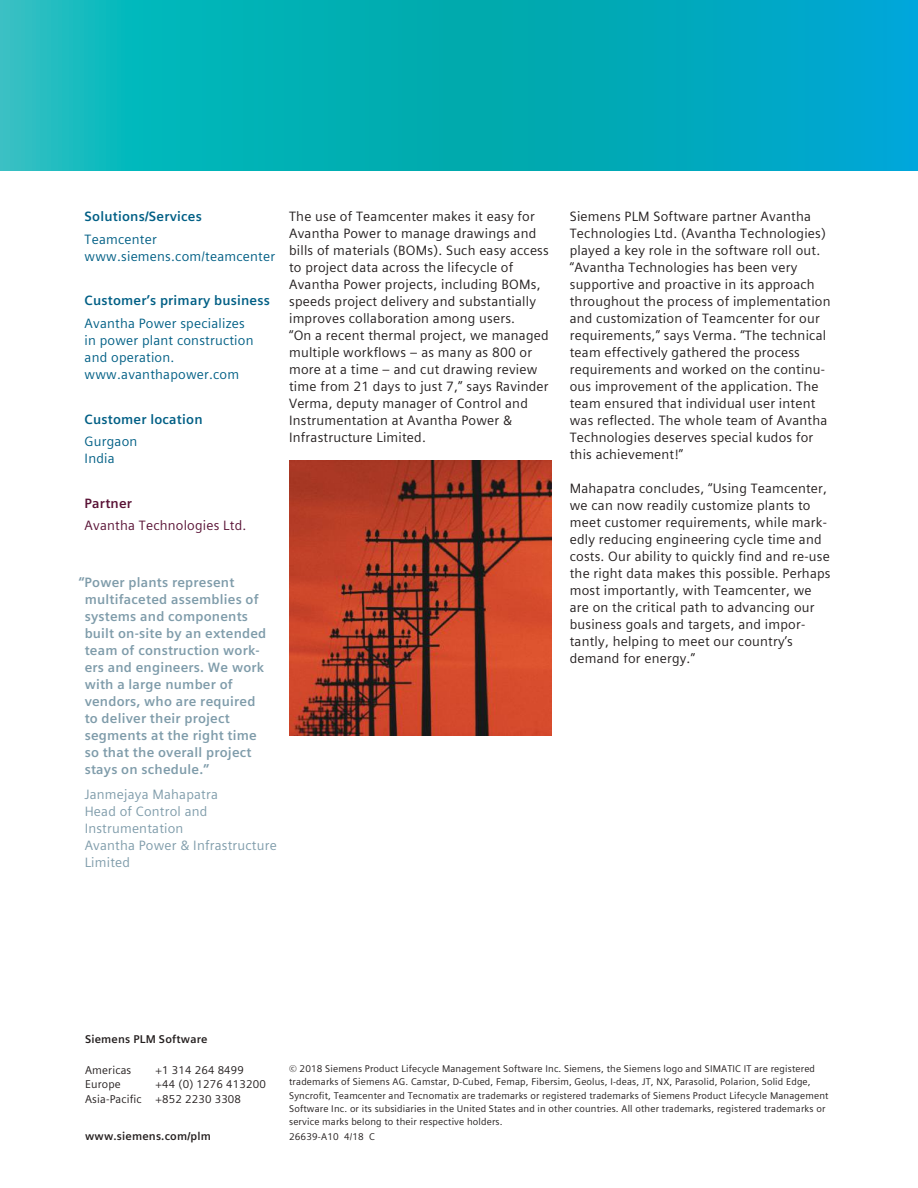
<style>
.page{position:relative;width:918px;height:1188px;background:#fff}
.page>*{position:absolute;margin:0;border:0;box-sizing:border-box;transform-origin:0 0}
.t1{font:13.5px/17px "Siemens Sans Global";letter-spacing:.015em;color:#241f1f}
.t2{font:700 13.5px/17px "Siemens Sans Global";letter-spacing:.015em;color:#7f9caa}
.t3{font:13.5px/17px "Siemens Sans Global";letter-spacing:.015em;color:#005f85}
.t4{font:13.5px/17px "Siemens Sans Global";letter-spacing:.015em;color:#7f9caa}
.t5{font:700 13.5px "Siemens Sans Global";letter-spacing:.015em;color:#005f85}
.t6{font:13.5px "Siemens Sans Global";letter-spacing:.015em;color:#591235}
.t7{font:700 13.5px "Siemens Sans Global";letter-spacing:.015em;color:#591235}
.t8{font:11.25px/14.9px "Siemens Sans Global";letter-spacing:.015em;color:#241f1f}
.t9{font:700 11.25px "Siemens Sans Global";letter-spacing:.015em;color:#241f1f}
.t10{font:9.75px/13px "Siemens Sans Global";letter-spacing:.015em;color:#241f1f}
</style>
<div class="page">
<svg style="left:0;top:0;width:918px;height:170px"></svg>
<img style="left:289px;top:461px;width:262px;height:274px">
<p class="t5" style="left:85px;top:206px;width:119px">Solutions/Services</p>
<p class="t3" style="left:85px;top:230px;width:192px">Teamcenter www.siemens.com/teamcenter</p>
<p class="t5" style="left:85px;top:290px;width:187px">Customer’s primary business</p>
<p class="t3" style="left:85px;top:315px;width:170px">Avantha Power specializes in power plant construction and operation. www.avanthapower.com</p>
<p class="t5" style="left:85px;top:409px;width:119px">Customer location</p>
<p class="t3" style="left:85px;top:433px;width:54px">Gurgaon<br>India</p>
<p class="t7" style="left:85px;top:493px;width:49px">Partner</p>
<p class="t6" style="left:85px;top:515px;width:163px">Avantha Technologies Ltd.</p>
<p class="t1" style="left:289px;top:208px;width:261px">The use of Teamcenter makes it easy for Avantha Power to manage drawings and bills of materials (BOMs). Such easy access to project data across the lifecycle of Avantha Power projects, including BOMs, speeds project delivery and substantially improves collaboration among users.<br>“On a recent thermal project, we managed multiple workflows – as many as 800 or more at a time – and cut drawing review time from 21 days to just 7,” says Ravinder Verma, deputy manager of Control and Instrumentation at Avantha Power &amp; Infrastructure Limited.</p>
<p class="t2" style="left:85px;top:574px;width:183px;text-indent:-6px">“Power plants represent multifaceted assemblies of systems and components built on-site by an extended team of construction work&shy;ers and engineers. We work with a large number of vendors, who are required to deliver their project segments at the right time so that the overall project stays on schedule.”</p>
<p class="t4" style="left:85px;top:786px;width:194px">Janmejaya Mahapatra<br>Head of Control and<br>Instrumentation<br>Avantha Power &amp; Infrastructure<br>Limited</p>
<p class="t1" style="left:570px;top:208px;width:262px">Siemens PLM Software partner Avantha Technologies Ltd. (Avantha Technologies) played a key role in the software roll out. “Avantha Technologies has been very supportive and proactive in its approach throughout the process of implementation and customization of Teamcenter for our requirements,” says Verma. “The technical team effectively gathered the process requirements and worked on the continu&shy;ous improvement of the application. The team ensured that individual user intent was reflected. The whole team of Avantha Technologies deserves special kudos for this achievement!”</p>
<p class="t1" style="left:570px;top:480px;width:262px">Mahapatra concludes, “Using Teamcenter, we can now readily customize plants to meet customer requirements, while mark&shy;edly reducing engineering cycle time and costs. Our ability to quickly find and re-use the right data makes this possible. Perhaps most importantly, with Teamcenter, we are on the critical path to advancing our business goals and targets, and impor&shy;tantly, helping to meet our country’s demand for energy.”</p>
<p class="t9" style="left:85px;top:1030px;width:124px">Siemens PLM Software</p>
<p class="t8" style="left:85px;top:1062px;width:48px">Americas</p>
<p class="t8" style="left:156px;top:1062px;width:90px">+1 314 264 8499</p>
<p class="t8" style="left:85px;top:1077px;width:37px">Europe</p>
<p class="t8" style="left:85px;top:1077px;width:182px;text-indent:71px">+44 (0) 1276 413200<br>Asia-Pacific +852 2230 3308</p>
<p class="t10" style="left:289px;top:1063px;width:541px">© 2018 Siemens Product Lifecycle Management Software Inc. Siemens, the Siemens logo and SIMATIC IT are registered trademarks of Siemens AG. Camstar, D-Cubed, Femap, Fibersim, Geolus, I-deas, JT, NX, Parasolid, Polarion, Solid Edge, Syncrofit, Teamcenter and Tecnomatix are trademarks or registered trademarks of Siemens Product Lifecycle Management Software Inc. or its subsidiaries in the United States and in other countries. All other trademarks, registered trademarks or service marks belong to their respective holders.</p>
<p class="t9" style="left:85px;top:1127px;width:127px">www.siemens.com/plm</p>
<p class="t10" style="left:289px;top:1130px;width:87px">26639-A10 4/18 C</p>
</div>
